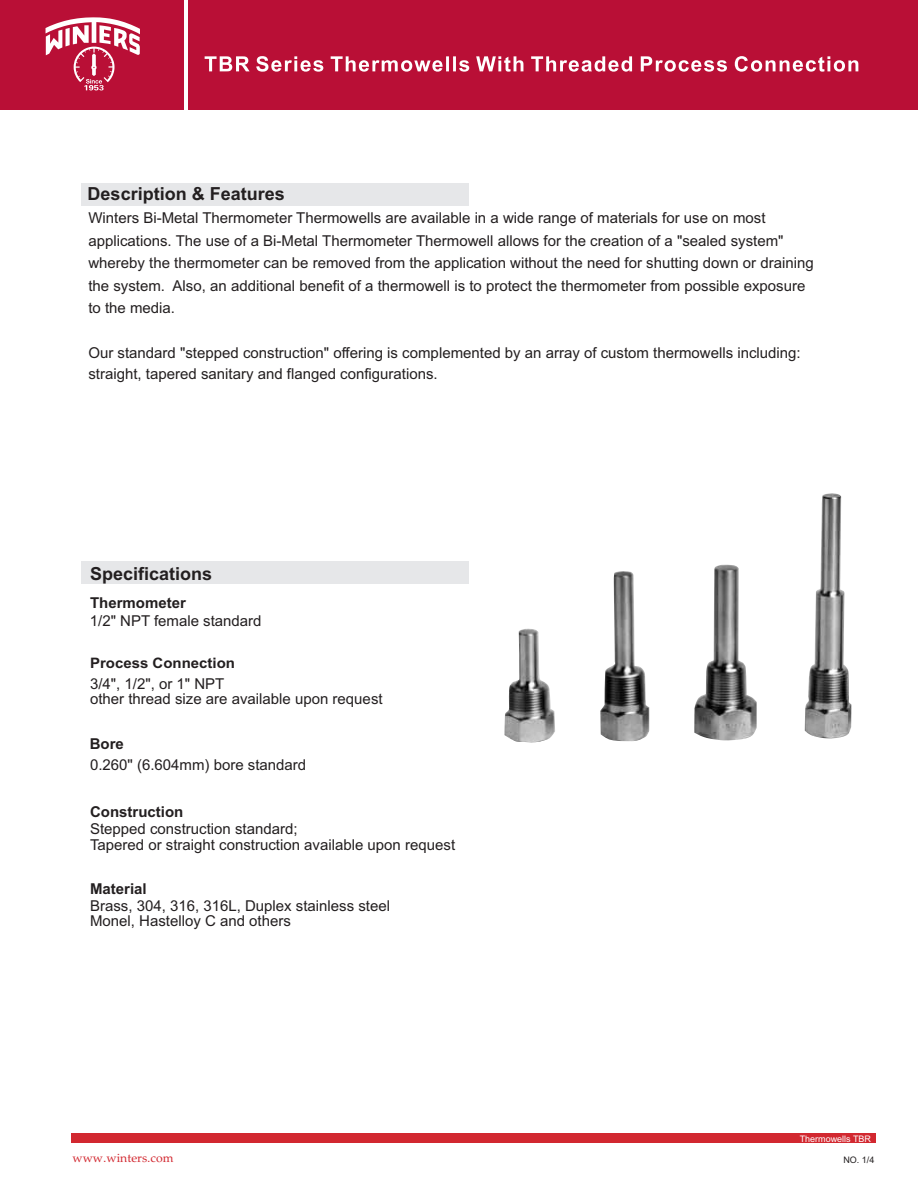
<style>
.page{position:relative;width:918px;height:1188px;background:#fff}
.page>*{position:absolute;margin:0;border:0;box-sizing:border-box;transform-origin:0 0}
.t1{font:700 18px "Arial";color:#231f20}
.t2{font:15px/22.5px "Arial";color:#231f20}
.t3{font:700 15px "Arial";color:#231f20}
.t4{font:700 14.4px "Arial";color:#231f20;scale:1.04 1}
.t5{font:12px "Palatino Linotype";color:#d22830}
.t6{font:9px "Arial";color:#fff}
.t7{font:9px "Arial";color:#231f20}
.s1{font-weight:700}
.s2{font-family:"Arial Unicode MS"}
</style>
<div class="page">
<div style="left:81px;top:561px;width:388px;height:23px;background:#e6e7e9"></div>
<div style="left:81px;top:183px;width:388px;height:22px;background:#e6e7e9"></div>
<div style="left:71px;top:1134px;width:805px;height:9px;background:#d22830"></div>
<img style="left:504px;top:493px;width:347px;height:250px">
<div style="left:0;top:0;width:183px;height:110px;background:#b90f36"></div>
<div style="left:189px;top:0;width:729px;height:110px;background:#b90f36"></div>
<svg style="left:46px;top:17px;width:94px;height:73px"></svg>
<svg style="left:205px;top:56px;width:653px;height:16px"></svg>
<p class="t1" style="left:88px;top:187px;width:199px">Description &amp; Features</p>
<p class="t2" style="left:88px;top:208px;width:727px">Winters Bi-Metal Thermometer Thermowells are available in a wide range of materials for use on most applications. The use of a Bi-Metal Thermometer Thermowell allows for the creation of a "sealed system" whereby the thermometer can be removed from the application without the need for shutting down or draining the system. Also, an additional benefit of a thermowell is to protect the thermometer from possible exposure to the media.</p>
<p class="t2" style="left:88px;top:343px;width:714px;line-height:21.3px">Our standard "stepped construction" offering is complemented by an array of custom thermowells including: straight, tapered sanitary and flanged configurations.</p>
<p class="t1" style="left:90px;top:566px;width:124px">Specifications</p>
<p class="t3" style="left:90px;top:597px;width:97px">Thermometer</p>
<p class="t2" style="left:90px;top:611px;width:173px">1/2" NPT female standard</p>
<p class="t4" style="left:90px;top:658px;width:141px">Process Connection</p>
<p class="t2" style="left:90px;top:674px;width:136px">3/4", 1/2", or 1" NPT</p>
<p class="t2" style="left:90px;top:689px;width:294px">other thread size are available upon request</p>
<p class="t2" style="left:90px;top:735px;width:218px;line-height:20.4px"><span class="s1">Bore<br></span>0.260<span class="s2">"</span> (6.604mm) bore standard</p>
<p class="t3" style="left:90px;top:806px;width:95px">Construction</p>
<p class="t2" style="left:90px;top:819px;width:209px">Stepped construction standard;</p>
<p class="t2" style="left:90px;top:835px;width:367px">Tapered or straight construction available upon request</p>
<p class="t3" style="left:90px;top:883px;width:58px">Material</p>
<p class="t2" style="left:90px;top:900px;width:302px;line-height:14.7px">Brass, 304, 316, 316L, Duplex stainless steel<br>Monel, Hastelloy C and others</p>
<p class="t6" style="left:800px;top:1135px;width:73px">Thermowells TBR</p>
<p class="t5" style="left:73px;top:1153px;width:103px">www<span class="s2">.</span>winters<span class="s2">.</span>com</p>
<p class="t7" style="left:843px;top:1156px;width:33px">NO. 1/4</p>
</div>
